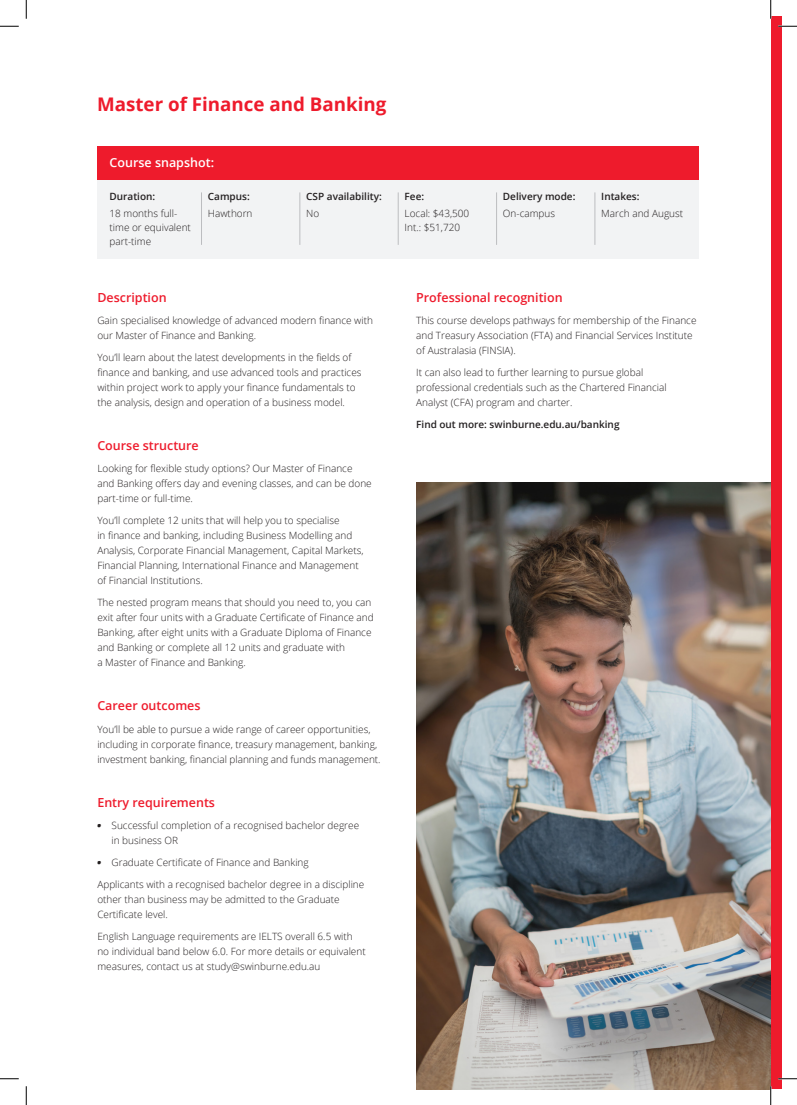
<style>
.page{position:relative;width:797px;height:1105px;background:#fff}
.page>*{position:absolute;margin:0;border:0;box-sizing:border-box;transform-origin:0 0}
.t1{font:700 18.75px "Open Sans";color:#ee1b2c}
.t2{font:600 12.5px "Open Sans";color:#ee1b2c}
.t3{font:600 12.5px "Open Sans";color:#fff}
.t4{font:300 10px/15px "Open Sans";color:#231f20}
.t5{font:600 10px "Open Sans";color:#231f20}
.s1{font-family:"Brush Up";font-weight:400}
</style>
<div class="page">
<div style="left:98px;top:179px;width:601px;height:79px;background:#f2f3f4"></div>
<div style="left:98px;top:146px;width:601px;height:33px;background:#ee1b2c"></div>
<hr style="left:201px;top:192px;width:1px;height:53px;background:#bcbdc0">
<hr style="left:300px;top:192px;width:1px;height:53px;background:#bcbdc0">
<hr style="left:398px;top:192px;width:1px;height:53px;background:#bcbdc0">
<hr style="left:496px;top:192px;width:1px;height:53px;background:#bcbdc0">
<hr style="left:594px;top:192px;width:1px;height:53px;background:#bcbdc0">
<img style="left:416px;top:482px;width:354px;height:607px">
<div style="left:770px;top:16px;width:11px;height:1073px;background:#ee1b2c"></div>
<svg style="left:0;top:25px;width:19px;height:2px"></svg>
<svg style="left:778px;top:25px;width:19px;height:2px"></svg>
<svg style="left:0;top:1078px;width:19px;height:1px"></svg>
<svg style="left:778px;top:1078px;width:19px;height:1px"></svg>
<svg style="left:25px;top:0;width:2px;height:19px"></svg>
<svg style="left:25px;top:1086px;width:2px;height:19px"></svg>
<svg style="left:770px;top:0;width:1px;height:19px"></svg>
<svg style="left:770px;top:1086px;width:1px;height:19px"></svg>
<p class="t1" style="left:97px;top:91px;width:291px">Master of Finance and Banking</p>
<p class="t3" style="left:110px;top:154px;width:106px">Course snapshot:</p>
<p class="t5" style="left:110px;top:190px;width:47px">Duration:</p>
<p class="t4" style="left:110px;top:207px;width:83px;line-height:13.8px">18 months full&shy;time or equivalent part-time</p>
<p class="t5" style="left:208px;top:190px;width:43px">Campus:</p>
<p class="t4" style="left:208px;top:206px;width:46px">Hawthorn</p>
<p class="t5" style="left:306px;top:190px;width:77px">CSP availability:</p>
<p class="t4" style="left:306px;top:206px;width:15px">No</p>
<p class="t2" style="left:97px;top:288px;width:71px">Description</p>
<p class="t4" style="left:97px;top:312px;width:277px">Gain specialised knowledge of advanced modern finance with our Master of Finance and Banking.</p>
<p class="t4" style="left:97px;top:349px;width:266px">You’ll learn about the latest developments in the fields of finance and banking, and use advanced tools and practices within project work to apply your finance fundamentals to the analysis, design and operation of a business model.</p>
<p class="t2" style="left:97px;top:437px;width:103px">Course structure</p>
<p class="t4" style="left:97px;top:461px;width:276px">Looking for flexible study options? Our Master of Finance and Banking offers day and evening classes, and can be done part-time or full-time.</p>
<p class="t4" style="left:97px;top:513px;width:268px">You’ll complete 12 units that will help you to specialise<br>in finance and banking, including Business Modelling and Analysis, Corporate Financial Management, Capital Markets, Financial Planning, International Finance and Management of Financial Institutions.</p>
<p class="t4" style="left:97px;top:595px;width:278px">The nested program means that should you need to, you can exit after four units with a Graduate Certificate of Finance and Banking, after eight units with a Graduate Diploma of Finance and Banking or complete all 12 units and graduate with<br>a Master of Finance and Banking.</p>
<p class="t2" style="left:97px;top:697px;width:105px">Career outcomes</p>
<p class="t4" style="left:97px;top:721px;width:285px">You’ll be able to pursue a wide range of career opportunities, including in corporate finance, treasury management, banking, investment banking, financial planning and funds management.</p>
<p class="t2" style="left:97px;top:793px;width:119px">Entry requirements</p>
<p class="t4" style="left:112px;top:817px;width:249px;text-indent:-14px"><span class="s1">•</span> Successful completion of a recognised bachelor degree in business OR</p>
<p class="t4" style="left:97px;top:854px;width:213px"><span class="s1">•</span> Graduate Certificate of Finance and Banking</p>
<p class="t4" style="left:97px;top:876px;width:268px">Applicants with a recognised bachelor degree in a discipline other than business may be admitted to the Graduate<br>Certificate level.</p>
<p class="t4" style="left:97px;top:929px;width:270px">English Language requirements are IELTS overall 6.5 with no individual band below 6.0. For more details or equivalent measures, contact us at study@swinburne.edu.au</p>
<p class="t5" style="left:404px;top:190px;width:21px">Fee:</p>
<p class="t4" style="left:404px;top:206px;width:66px">Local: $43,500</p>
<p class="t4" style="left:404px;top:220px;width:57px">Int.: $51,720</p>
<p class="t5" style="left:503px;top:190px;width:74px">Delivery mode:</p>
<p class="t4" style="left:503px;top:206px;width:54px">On-campus</p>
<p class="t5" style="left:601px;top:190px;width:40px">Intakes:</p>
<p class="t4" style="left:601px;top:206px;width:83px">March and August</p>
<p class="t2" style="left:416px;top:288px;width:148px">Professional recognition</p>
<p class="t4" style="left:416px;top:312px;width:282px">This course develops pathways for membership of the Finance and Treasury Association (FTA) and Financial Services Institute of Australasia (FINSIA).</p>
<p class="t4" style="left:416px;top:364px;width:252px">It can also lead to further learning to pursue global professional credentials such as the Chartered Financial<br>Analyst (CFA) program and charter.</p>
<p class="t5" style="left:416px;top:417px;width:205px">Find out more: swinburne.edu.au/banking</p>
</div>
